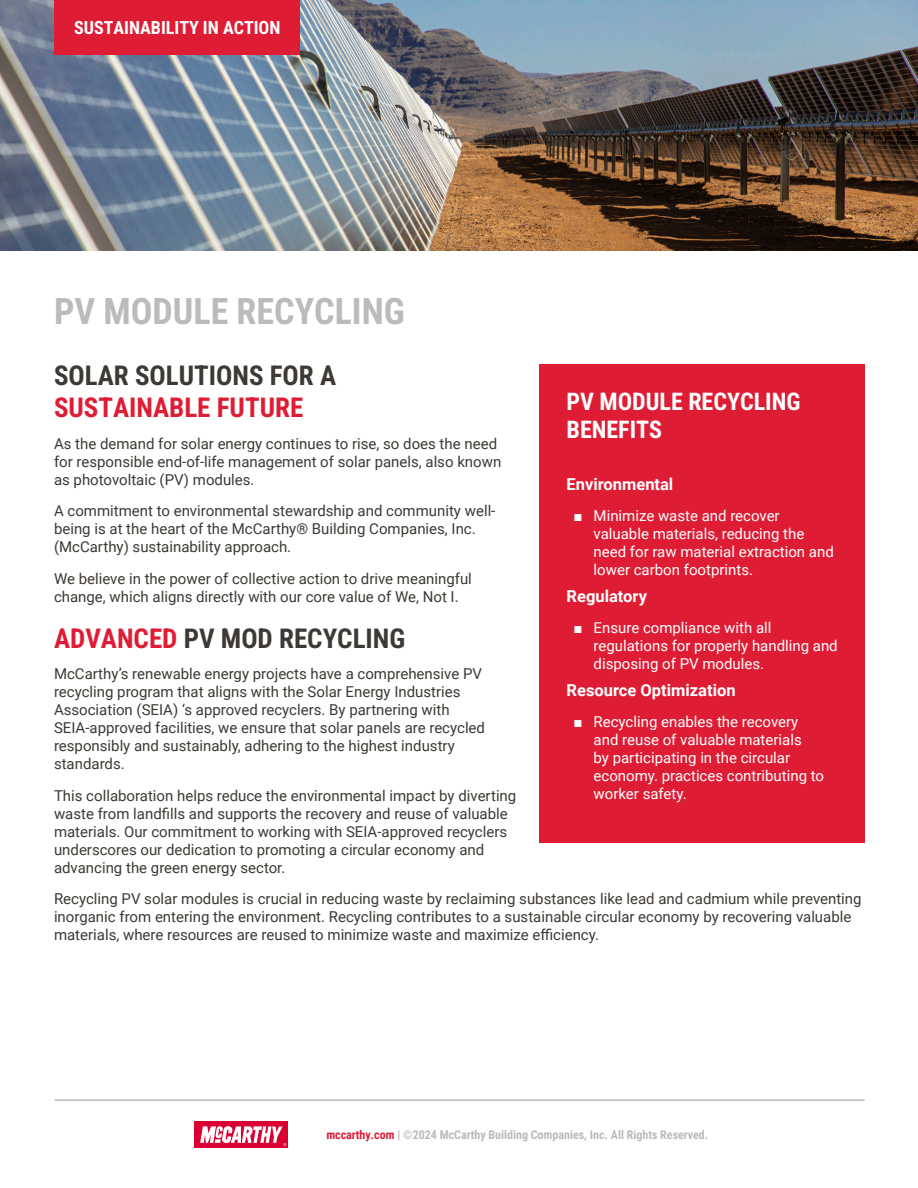
<style>
.page{position:relative;width:918px;height:1188px;background:#fff}
.page>*{position:absolute;margin:0;border:0;box-sizing:border-box;transform-origin:0 0}
.Topic_Title{font:36px "Roboto Condensed";color:#bdbaba}
.Headline{font:27px/32.4px "Roboto Condensed";color:#3d3934}
.Project_Spotlight{font:24px/28.8px "Roboto Condensed";color:#fff}
.Campaign_Tab{font:18px "Roboto Condensed";color:#fff}
.Call_Out_Box_Body{font:700 16.5px "Roboto";color:#fff}
.Body{font:15px/18px "Roboto";color:#3d3934}
.t1{font:15px/18px "Roboto";color:#fff}
.t2{font:12px "Roboto Condensed";color:#bdbaba}
.s1{color:#de1d35}
.s2{font-family:"Arial"}
</style>
<div class="page">
<img style="left:0;top:0;width:918px;height:250px">
<div style="left:194px;top:1121px;width:94px;height:27px;background:#db0032"></div>
<svg style="left:200px;top:1126px;width:86px;height:20px"></svg>
<hr style="left:55px;top:1099px;width:810px;height:2px;background:#bdbaba">
<div style="left:540px;top:364px;width:325px;height:479px;background:#de1d35"></div>
<div style="left:55px;top:0;width:245px;height:54px;background:#de1d35"></div>
<p class="Campaign_Tab" style="left:74px;top:15px;width:208px">SUSTAINABILITY IN ACTION</p>
<p class="Topic_Title" style="left:54px;top:286px;width:352px">PV MODULE RECYCLING</p>
<p class="Headline" style="left:54px;top:358px;width:284px">SOLAR SOLUTIONS FOR A<br><span class="s1">SUSTAINABLE FUTURE</span></p>
<p class="Body" style="left:54px;top:434px;width:449px">As the demand for solar energy continues to rise, so does the need for responsible end-of-life management of solar panels, also known as photovoltaic (PV) modules.</p>
<p class="Body" style="left:54px;top:501px;width:443px">A commitment to environmental stewardship and community well&shy;being is at the heart of the McCarthy® Building Companies, Inc. (McCarthy) sustainability approach.</p>
<p class="Body" style="left:54px;top:569px;width:419px">We believe in the power of collective action to drive meaningful change, which aligns directly with our core value of We, Not I.</p>
<p class="Headline" style="left:54px;top:621px;width:353px"><span class="s1">ADVANCED</span> PV MOD RECYCLING</p>
<p class="Body" style="left:54px;top:664px;width:433px">McCarthy’s renewable energy projects have a comprehensive PV recycling program that aligns with the Solar Energy Industries Association (SEIA) ‘s approved recyclers. By partnering with SEIA-approved facilities, we ensure that solar panels are recycled responsibly and sustainably, adhering to the highest industry standards.</p>
<p class="Body" style="left:54px;top:786px;width:464px">This collaboration helps reduce the environmental impact by diverting waste from landfills and supports the recovery and reuse of valuable materials. Our commitment to working with SEIA-approved recyclers underscores our dedication to promoting a circular economy and advancing the green energy sector.</p>
<p class="Body" style="left:54px;top:889px;width:809px">Recycling PV solar modules is crucial in reducing waste by reclaiming substances like lead and cadmium while preventing inorganic from entering the environment. Recycling contributes to a sustainable circular economy by recovering valuable materials, where resources are reused to minimize waste and maximize efficiency.</p>
<p class="Project_Spotlight" style="left:567px;top:386px;width:235px">PV MODULE RECYCLING<br>BENEFITS</p>
<p class="Call_Out_Box_Body" style="left:567px;top:472px;width:108px">Environmental</p>
<p class="t1" style="left:594px;top:506px;width:242px;text-indent:-20px"><span class="s2">■</span> Minimize waste and recover valuable materials, reducing the need for raw material extraction and lower carbon footprints.</p>
<p class="Call_Out_Box_Body" style="left:567px;top:584px;width:82px">Regulatory</p>
<p class="t1" style="left:594px;top:618px;width:246px;text-indent:-20px"><span class="s2">■</span> Ensure compliance with all regulations for properly handling and disposing of PV modules.</p>
<p class="Call_Out_Box_Body" style="left:567px;top:678px;width:171px">Resource Optimization</p>
<p class="t1" style="left:594px;top:712px;width:232px;text-indent:-20px"><span class="s2">■</span> Recycling enables the recovery and reuse of valuable materials<br>by participating in the circular economy. practices contributing to worker safety.</p>
<p class="t2" style="left:326px;top:1126px;width:384px"><span class="s1">mccarthy.com</span> | ©2024 McCarthy Building Companies, Inc. All Rights Reserved.</p>
</div>
